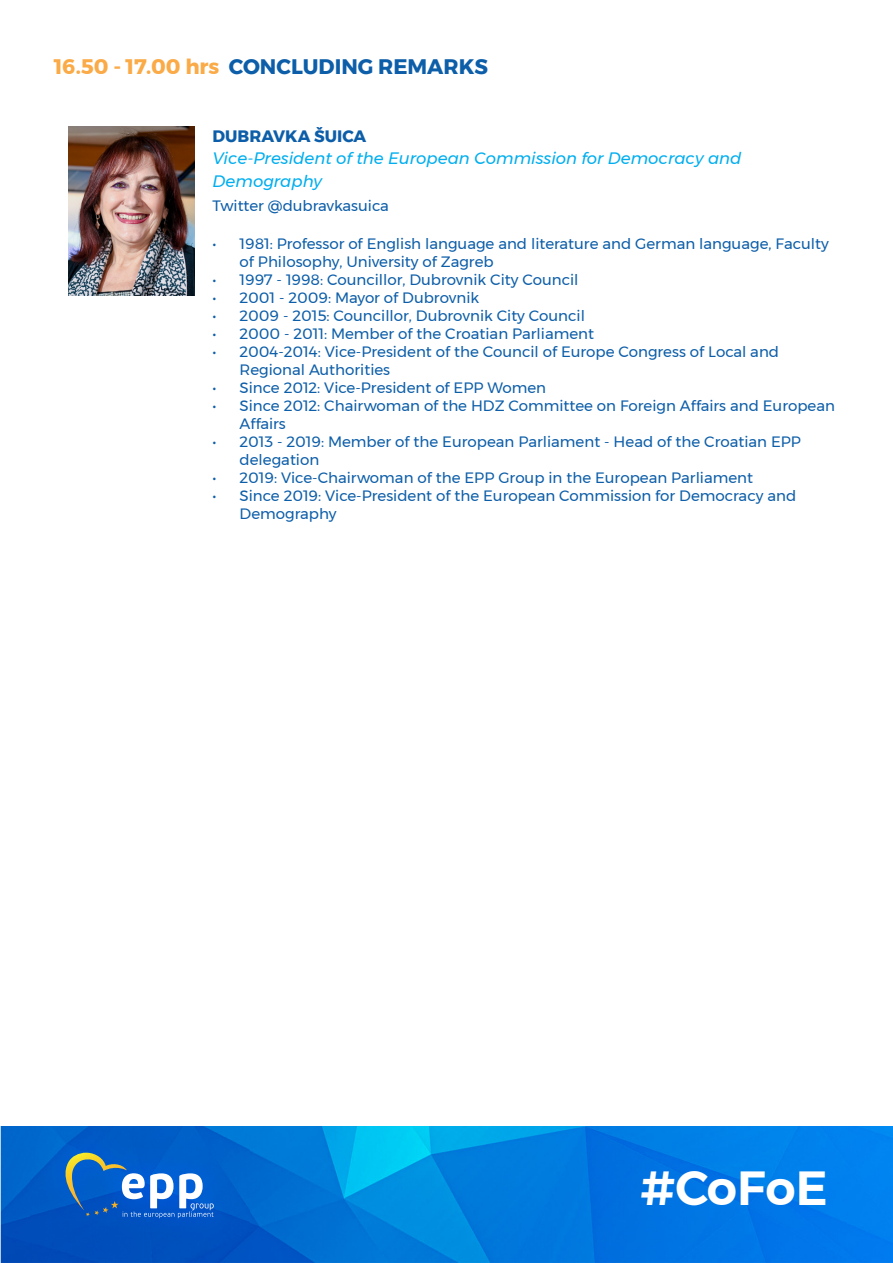
<style>
.page{position:relative;width:893px;height:1263px;background:#fff}
.page>*{position:absolute;margin:0;border:0;box-sizing:border-box;transform-origin:0 0}
.t1{font:600 47.7px "Montserrat";color:#fff}
.t2{font:700 21px "Montserrat";color:#0d5ea9}
.t3{font:italic 16.5px/22.5px "Montserrat";color:#00aeef}
.t4{font:700 16.5px "Montserrat";color:#0d5ea9}
.t5{font:15px/18px "Montserrat";color:#0d5ea9}
.s1{color:#faaa46}
</style>
<div class="page">
<img style="left:0;top:1126px;width:893px;height:137px">
<img style="left:30px;top:1126px;width:219px;height:127px">
<svg style="left:60px;top:1153px;width:154px;height:65px;background:#3579c8"></svg>
<img style="left:69px;top:127px;width:126px;height:168px">
<p class="t2" style="left:54px;top:50px;width:435px"><span class="s1">16.50 - 17.00 hrs</span> CONCLUDING REMARKS</p>
<p class="t4" style="left:213px;top:123px;width:155px">DUBRAVKA ŠUICA</p>
<p class="t3" style="left:213px;top:147px;width:530px">Vice-President of the European Commission for Democracy and<br>Demography</p>
<p class="t5" style="left:213px;top:196px;width:178px">Twitter @dubravkasuica</p>
<p class="t5" style="left:240px;top:234px;width:591px;text-indent:-27px">• 1981: Professor of English language and literature and German language, Faculty of Philosophy, University of Zagreb</p>
<p class="t5" style="left:213px;top:270px;width:367px">• 1997 - 1998: Councillor, Dubrovnik City Council</p>
<p class="t5" style="left:213px;top:288px;width:268px">• 2001 - 2009: Mayor of Dubrovnik</p>
<p class="t5" style="left:213px;top:306px;width:374px">• 2009 - 2015: Councillor, Dubrovnik City Council</p>
<p class="t5" style="left:213px;top:324px;width:383px">• 2000 - 2011: Member of the Croatian Parliament</p>
<p class="t5" style="left:240px;top:342px;width:541px;text-indent:-27px">• 2004-2014: Vice-President of the Council of Europe Congress of Local and<br>Regional Authorities</p>
<p class="t5" style="left:213px;top:378px;width:335px">• Since 2012: Vice-President of EPP Women</p>
<p class="t5" style="left:240px;top:396px;width:597px;text-indent:-27px">• Since 2012: Chairwoman of the HDZ Committee on Foreign Affairs and European<br>Affairs</p>
<p class="t5" style="left:240px;top:432px;width:563px;text-indent:-27px">• 2013 - 2019: Member of the European Parliament - Head of the Croatian EPP delegation</p>
<p class="t5" style="left:213px;top:468px;width:542px">• 2019: Vice-Chairwoman of the EPP Group in the European Parliament</p>
<p class="t5" style="left:240px;top:486px;width:558px;text-indent:-27px">• Since 2019: Vice-President of the European Commission for Democracy and<br>Demography</p>
<h1 class="t1" style="left:640px;top:1150px;width:189px">#CoFoE</h1>
</div>
